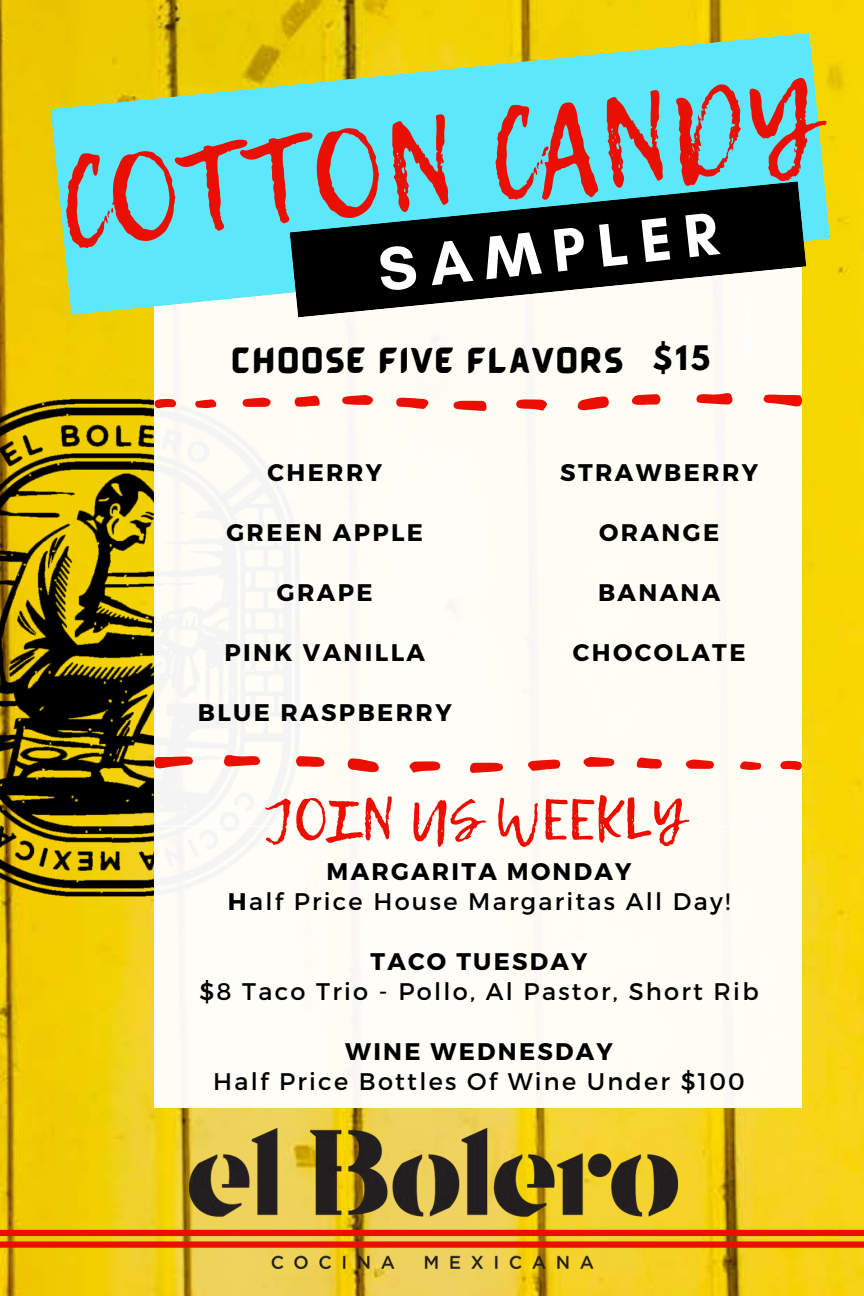
<style>
.page{position:relative;width:864px;height:1296px;background:#fff}
.page>*{position:absolute;margin:0;border:0;box-sizing:border-box;transform-origin:0 0}
.t1{font:120px "Lemon Tuesday";color:#ea0f00}
.t2{font:700 61.8px "Glacial Indifference";color:#fff}
.t3{font:57px "Lemon Tuesday";color:#ea0f00}
.t4{font:27px "BARABARA Regular";letter-spacing:.095em;color:#000}
.t5{font:24px/30px "Montserrat";letter-spacing:.095em;color:#000;text-align:center}
.t6{font:700 24px "Montserrat";letter-spacing:.1em;color:#000}
.s1{font-family:"League Spartan";font-weight:700;font-size:30px}
.s2{font-weight:700}
</style>
<div class="page">
<img style="left:0;top:0;width:864px;height:1296px">
<img style="left:0;top:338px;width:154px;height:619px">
<img style="left:189px;top:1129px;width:488px;height:139px">
<div style="left:0;top:1241px;width:864px;height:7px;background:#ea0f00"></div>
<div style="left:0;top:1230px;width:864px;height:6px;background:#ea0f00"></div>
<div style="left:154px;top:237px;width:648px;height:590px;background:#fefdf4"></div>
<svg style="left:51px;top:33px;width:779px;height:282px;background:#80e0c0"></svg>
<svg style="left:290px;top:181px;width:516px;height:136px;fill:#000"></svg>
<svg style="left:764px;top:395px;width:38px;height:12px"></svg>
<svg style="left:577px;top:396px;width:32px;height:14px"></svg>
<svg style="left:696px;top:393px;width:37px;height:12px"></svg>
<svg style="left:453px;top:401px;width:34px;height:10px"></svg>
<svg style="left:396px;top:398px;width:33px;height:11px"></svg>
<svg style="left:516px;top:399px;width:31px;height:12px"></svg>
<svg style="left:632px;top:394px;width:29px;height:11px"></svg>
<svg style="left:342px;top:395px;width:31px;height:10px"></svg>
<svg style="left:294px;top:395px;width:26px;height:12px"></svg>
<svg style="left:242px;top:397px;width:29px;height:10px"></svg>
<svg style="left:154px;top:399px;width:22px;height:9px"></svg>
<svg style="left:195px;top:399px;width:22px;height:9px"></svg>
<svg style="left:154px;top:757px;width:39px;height:11px"></svg>
<svg style="left:347px;top:758px;width:32px;height:14px"></svg>
<svg style="left:223px;top:755px;width:37px;height:11px"></svg>
<svg style="left:470px;top:763px;width:33px;height:10px"></svg>
<svg style="left:528px;top:760px;width:33px;height:11px"></svg>
<svg style="left:409px;top:761px;width:31px;height:12px"></svg>
<svg style="left:296px;top:756px;width:29px;height:11px"></svg>
<svg style="left:583px;top:757px;width:31px;height:10px"></svg>
<svg style="left:637px;top:757px;width:25px;height:12px"></svg>
<svg style="left:686px;top:759px;width:28px;height:10px"></svg>
<svg style="left:780px;top:761px;width:22px;height:9px"></svg>
<svg style="left:740px;top:761px;width:21px;height:9px"></svg>
<div style="left:154px;top:827px;width:648px;height:281px;background:#fefdf6"></div>
<h1 class="t1" style="left:49px;top:115px;width:765px;rotate:-6deg">COTTON CANDY</h1>
<h2 class="t2" style="left:374px;top:232px;width:343px;rotate:-6deg">SAMPLER</h2>
<p class="t4" style="left:232px;top:342px;width:480px">CHOOSE FIVE FLAVORS <span class="s1">$15</span></p>
<p class="t6" style="left:267px;top:457px;width:116px">CHERRY</p>
<p class="t6" style="left:560px;top:457px;width:199px">STRAWBERRY</p>
<p class="t6" style="left:226px;top:517px;width:198px">GREEN APPLE</p>
<p class="t6" style="left:599px;top:517px;width:122px">ORANGE</p>
<p class="t6" style="left:277px;top:577px;width:97px">GRAPE</p>
<p class="t6" style="left:598px;top:577px;width:124px">BANANA</p>
<p class="t6" style="left:225px;top:637px;width:202px">PINK VANILLA</p>
<p class="t6" style="left:573px;top:637px;width:174px">CHOCOLATE</p>
<p class="t6" style="left:198px;top:697px;width:255px">BLUE RASPBERRY</p>
<h3 class="t3" style="left:265px;top:777px;width:421px">JOIN US WEEKLY</h3>
<p class="t5" style="left:228px;top:856px;width:504px"><span class="s2">MARGARITA MONDAY<br>H</span>alf Price House Margaritas All Day!</p>
<p class="t6" style="left:370px;top:946px;width:219px">TACO TUESDAY</p>
<p class="t5" style="left:199px;top:976px;width:561px">$8 Taco Trio - Pollo, Al Pastor, Short Rib</p>
<p class="t6" style="left:345px;top:1036px;width:269px">WINE WEDNESDAY</p>
<p class="t5" style="left:213px;top:1066px;width:533px">Half Price Bottles Of Wine Under $100</p>
</div>
